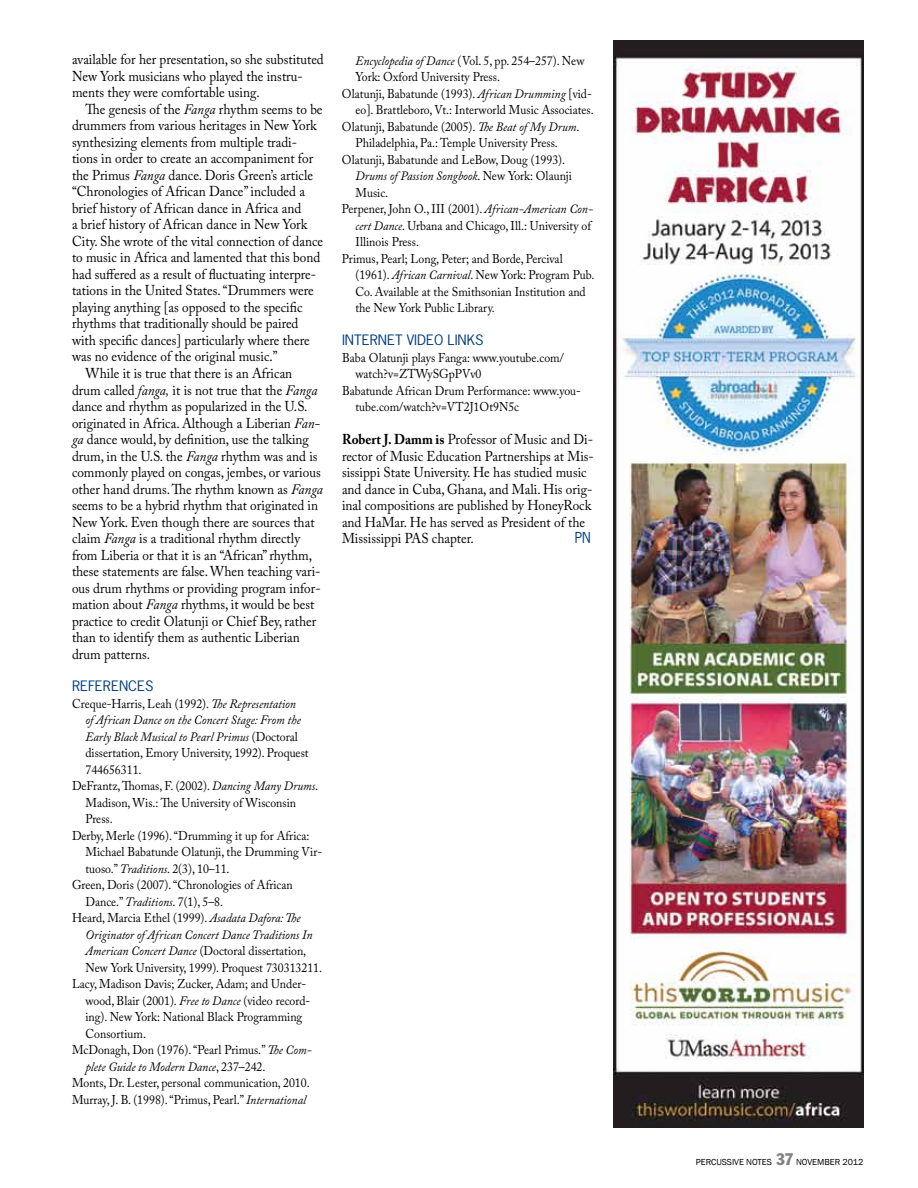
<style>
.page{position:relative;width:918px;height:1188px;background:#fff}
.page>*{position:absolute;margin:0;border:0;box-sizing:border-box;transform-origin:0 0}
.t1{font:14.25px/16.5px "Adobe Caslon Pro";color:#000;scale:.93 1}
.t2{font:14.25px "News Gothic";color:#003d7a;scale:.93 1}
.t3{font:13.5px "News Gothic";color:#003d7a;scale:1.05 1}
.t4{font:12.75px "Adobe Caslon Pro";color:#000;scale:.93 1}
.t5{font:italic 12.75px "Adobe Caslon Pro";color:#000;scale:.93 1}
.t6{font:9px "Franklin Gothic";color:#000}
.s1{font-style:italic}
.s2{font-style:normal}
.s3{font-weight:700}
.s4{font-stretch:condensed;font-size:16.5px;color:#808285}
</style>
<div class="page">
<img style="left:614px;top:40px;width:249px;height:1087px">
<p class="t1" style="left:72px;top:51px;width:272px">available for her presentation, so she substituted<br>New York musicians who played the instru&shy;ments they were comfortable using.</p>
<p class="t1" style="left:85px;top:101px;width:256px">The genesis of the <span class="s1">Fanga</span> rhythm seems to be</p>
<p class="t1" style="left:72px;top:117px;width:265px">drummers from various heritages in New York</p>
<p class="t1" style="left:72px;top:134px;width:244px">synthesizing elements from multiple tradi-</p>
<p class="t1" style="left:72px;top:150px;width:261px">tions in order to create an accompaniment for</p>
<p class="t1" style="left:72px;top:167px;width:261px">the Primus <span class="s1">Fanga</span> dance. Doris Green’s article</p>
<p class="t1" style="left:72px;top:183px;width:252px">“Chronologies of African Dance” included a</p>
<p class="t1" style="left:72px;top:200px;width:248px">brief history of African dance in Africa and</p>
<p class="t1" style="left:72px;top:216px;width:254px">a brief history of African dance in New York</p>
<p class="t1" style="left:72px;top:233px;width:271px">City. She wrote of the vital connection of dance</p>
<p class="t1" style="left:72px;top:249px;width:268px">to music in Africa and lamented that this bond</p>
<p class="t1" style="left:72px;top:266px;width:264px">had suffered as a result of fluctuating interpre-</p>
<p class="t1" style="left:72px;top:282px;width:262px">tations in the United States. “Drummers were</p>
<p class="t1" style="left:72px;top:299px;width:249px">playing anything [as opposed to the specific</p>
<p class="t1" style="left:72px;top:315px;width:245px">rhythms that traditionally should be paired</p>
<p class="t1" style="left:72px;top:332px;width:257px">with specific dances] particularly where there</p>
<p class="t1" style="left:72px;top:348px;width:223px">was no evidence of the original music.”</p>
<p class="t1" style="left:85px;top:365px;width:224px">While it is true that there is an African</p>
<p class="t1" style="left:72px;top:381px;width:265px">drum called <span class="s1">fanga,</span> it is not true that the <span class="s1">Fanga</span></p>
<p class="t1" style="left:72px;top:398px;width:255px">dance and rhythm as popularized in the U.S.</p>
<p class="t1" style="left:72px;top:414px;width:268px">originated in Africa. Although a Liberian <span class="s1">Fan-</span></p>
<p class="t1" style="left:72px;top:431px;width:256px"><span class="s1">ga</span> dance would, by definition, use the talking</p>
<p class="t1" style="left:72px;top:447px;width:266px">drum, in the U.S. the <span class="s1">Fanga</span> rhythm was and is</p>
<p class="t1" style="left:72px;top:464px;width:269px">commonly played on congas, jembes, or various</p>
<p class="t1" style="left:72px;top:480px;width:271px">other hand drums. The rhythm known as <span class="s1">Fanga</span></p>
<p class="t1" style="left:72px;top:497px;width:266px">seems to be a hybrid rhythm that originated in</p>
<p class="t1" style="left:72px;top:513px;width:262px">New York. Even though there are sources that</p>
<p class="t1" style="left:72px;top:530px;width:247px">claim <span class="s1">Fanga</span> is a traditional rhythm directly</p>
<p class="t1" style="left:72px;top:546px;width:260px">from Liberia or that it is an “African” rhythm,</p>
<p class="t1" style="left:72px;top:563px;width:269px">these statements are false. When teaching vari-</p>
<p class="t1" style="left:72px;top:579px;width:269px">ous drum rhythms or providing program infor-</p>
<p class="t1" style="left:72px;top:596px;width:262px">mation about <span class="s1">Fanga</span> rhythms, it would be best</p>
<p class="t1" style="left:72px;top:612px;width:264px">practice to credit Olatunji or Chief Bey, rather</p>
<p class="t1" style="left:72px;top:629px;width:247px">than to identify them as authentic Liberian</p>
<p class="t1" style="left:72px;top:645px;width:86px">drum patterns.</p>
<p class="t3" style="left:72px;top:678px;width:17px">REFERENCES</p>
<p class="t4" style="left:72px;top:696px;width:242px">Creque-Harris, Leah (1992). <span class="s1">The Representation</span></p>
<p class="t5" style="left:86px;top:713px;width:233px">of African Dance on the Concert Stage: From the</p>
<p class="t5" style="left:86px;top:729px;width:230px">Early Black Musical to Pearl Primus <span class="s2">(Doctoral</span></p>
<p class="t4" style="left:86px;top:746px;width:241px">dissertation, Emory University, 1992). Proquest</p>
<p class="t4" style="left:86px;top:762px;width:62px">744656311.</p>
<p class="t4" style="left:72px;top:779px;width:266px">DeFrantz, Thomas, F. (2002). <span class="s1">Dancing Many Drums</span>.</p>
<p class="t4" style="left:86px;top:795px;width:228px">Madison, Wis.: The University of Wisconsin</p>
<p class="t4" style="left:86px;top:812px;width:31px">Press.</p>
<p class="t4" style="left:72px;top:828px;width:257px">Derby, Merle (1996). “Drumming it up for Africa:</p>
<p class="t4" style="left:86px;top:845px;width:256px">Michael Babatunde Olatunji, the Drumming Vir-</p>
<p class="t4" style="left:86px;top:861px;width:156px">tuoso.” <span class="s1">Traditions</span>. 2(3), 10–11.</p>
<p class="t4" style="left:72px;top:878px;width:239px">Green, Doris (2007). “Chronologies of African</p>
<p class="t4" style="left:86px;top:894px;width:150px">Dance.” <span class="s1">Traditions</span>. 7(1), 5–8.</p>
<p class="t4" style="left:72px;top:911px;width:247px">Heard, Marcia Ethel (1999). <span class="s1">Asadata Dafora: The</span></p>
<p class="t5" style="left:86px;top:927px;width:246px">Originator of African Concert Dance Traditions In</p>
<p class="t4" style="left:86px;top:944px;width:239px"><span class="s1">American Concert Dance</span> (Doctoral dissertation,</p>
<p class="t4" style="left:86px;top:960px;width:256px">New York University, 1999). Proquest 730313211.</p>
<p class="t4" style="left:72px;top:977px;width:253px">Lacy, Madison Davis; Zucker, Adam; and Under-</p>
<p class="t4" style="left:86px;top:993px;width:243px">wood, Blair (2001). <span class="s1">Free to Dance</span> (video record-</p>
<p class="t4" style="left:86px;top:1010px;width:235px">ing). New York: National Black Programming</p>
<p class="t4" style="left:86px;top:1026px;width:67px">Consortium.</p>
<p class="t4" style="left:72px;top:1043px;width:259px">McDonagh, Don (1976). “Pearl Primus.” <span class="s1">The Com-</span></p>
<p class="t5" style="left:86px;top:1059px;width:195px">plete Guide to Modern Dance<span class="s2">, 237–242.</span></p>
<p class="t4" style="left:72px;top:1076px;width:257px">Monts, Dr. Lester, personal communication, 2010.</p>
<p class="t4" style="left:72px;top:1092px;width:253px">Murray, J. B. (1998). “Primus, Pearl.” <span class="s1">International</span></p>
<p class="t4" style="left:355px;top:53px;width:248px"><span class="s1">Encyclopedia of Dance</span> (Vol. 5, pp. 254–257). New</p>
<p class="t4" style="left:355px;top:69px;width:157px">York: Oxford University Press.</p>
<p class="t4" style="left:342px;top:86px;width:270px">Olatunji, Babatunde (1993). <span class="s1">African Drumming</span> [vid-</p>
<p class="t4" style="left:355px;top:102px;width:258px">eo]. Brattleboro, Vt.: Interworld Music Associates.</p>
<p class="t4" style="left:342px;top:119px;width:257px">Olatunji, Babatunde (2005). <span class="s1">The Beat of My Drum</span>.</p>
<p class="t4" style="left:355px;top:135px;width:219px">Philadelphia, Pa.: Temple University Press.</p>
<p class="t4" style="left:342px;top:152px;width:241px">Olatunji, Babatunde and LeBow, Doug (1993).</p>
<p class="t5" style="left:355px;top:168px;width:234px">Drums of Passion Songbook<span class="s2">. New York: Olaunji</span></p>
<p class="t4" style="left:355px;top:185px;width:37px">Music.</p>
<p class="t4" style="left:342px;top:201px;width:271px">Perpener, John O., III (2001). <span class="s1">African-American Con-</span></p>
<p class="t4" style="left:355px;top:218px;width:255px"><span class="s1">cert Dance</span>. Urbana and Chicago, Ill.: University of</p>
<p class="t4" style="left:355px;top:234px;width:70px">Illinois Press.</p>
<p class="t4" style="left:342px;top:251px;width:239px">Primus, Pearl; Long, Peter; and Borde, Percival</p>
<p class="t4" style="left:355px;top:267px;width:259px">(1961). <span class="s1">African Carnival</span>. New York: Program Pub.</p>
<p class="t4" style="left:355px;top:284px;width:249px">Co. Available at the Smithsonian Institution and</p>
<p class="t4" style="left:355px;top:300px;width:151px">the New York Public Library.</p>
<p class="t3" style="left:342px;top:332px;width:136px">INTERNET VIDEO LINKS</p>
<p class="t4" style="left:342px;top:350px;width:240px">Baba Olatunji plays Fanga: www.youtube.com/</p>
<p class="t4" style="left:356px;top:367px;width:137px">watch?v=ZTWySGpPVv0</p>
<p class="t4" style="left:342px;top:383px;width:259px">Babatunde African Drum Performance: www.you-</p>
<p class="t4" style="left:356px;top:400px;width:177px">tube.com/watch?v=VT2J1Ot9N5c</p>
<p class="t1" style="left:342px;top:431px;width:272px"><span class="s3">Robert J. Damm is</span> Professor of Music and Di&shy;rector of Music Education Partnerships at Mis&shy;sissippi State University. He has studied music and dance in Cuba, Ghana, and Mali. His orig&shy;inal compositions are published by HoneyRock and HaMar. He has served as President of the Mississippi PAS chapter.</p>
<p class="t2" style="left:575px;top:529px;width:19px">PN</p>
<p class="t6" style="left:696px;top:1156px;width:169px">PERCUSSIVE NOTES <span class="s4">37</span> N OVEMBER 2012</p>
</div>
